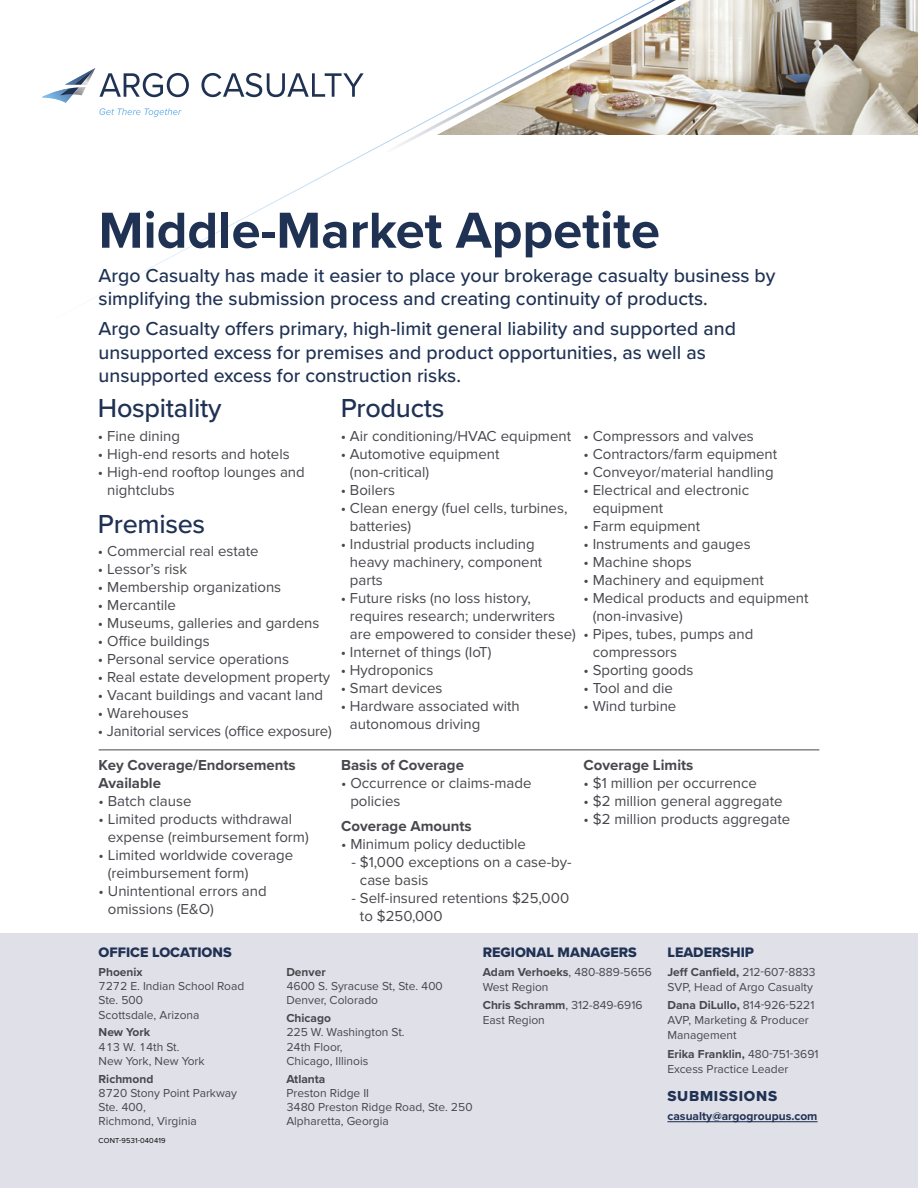
<style>
.page{position:relative;width:918px;height:1188px;background:#fff}
.page>*{position:absolute;margin:0;border:0;box-sizing:border-box;transform-origin:0 0}
.t1{font:700 52.5px "Proxima Nova";color:#203254}
.t2{font:500 27px "Proxima Nova";letter-spacing:-.01em;color:#203254}
.t3{font:500 19.5px/23.4px "Proxima Nova";color:#203254}
.t4{font:15px/18px "Proxima Nova";color:#48474d}
.t5{font:700 15px/18px "Proxima Nova";color:#48474d}
.t6{font:15px "Proxima Nova Extrabld";letter-spacing:.05em;color:#203254}
.t7{font:14.25px "Proxima Nova Extrabld";color:#203254}
.t8{font:12px/14.2px "Proxima Nova";color:#48474d}
.t9{font:700 12px "Proxima Nova";color:#48474d}
.t10{font:700 12px "Proxima Nova";color:#203254}
.t11{font:7.5px "Proxima Nova";letter-spacing:.02em;color:#000}
.s1{font-weight:700}
</style>
<div class="page">
<svg style="left:761px;top:0;width:157px;height:135px;background:#a8a093"></svg>
<svg style="left:41px;top:0;width:720px;height:297px"></svg>
<div style="left:0;top:934px;width:918px;height:254px;background:#e0e0e8"></div>
<svg style="left:42px;top:68px;width:147px;height:49px"></svg>
<svg style="left:201px;top:73px;width:163px;height:24px"></svg>
<hr style="left:667px;top:1121px;width:151px;height:1px;background:#203254">
<hr style="left:99px;top:750px;width:720px;height:1px;background:#48474d">
<h1 class="t1" style="left:99px;top:191px;width:563px">Middle-Market Appetite</h1>
<h3 class="t3" style="left:99px;top:263px;width:679px">Argo Casualty has made it easier to place your brokerage casualty business by simplifying the submission process and creating continuity of products.</h3>
<h3 class="t3" style="left:99px;top:317px;width:639px">Argo Casualty offers primary, high-limit general liability and supported and unsupported excess for premises and product opportunities, as well as unsupported excess for construction risks.</h3>
<h2 class="t2" style="left:98px;top:388px;width:125px">Hospitality</h2>
<p class="t4" style="left:98px;top:427px;width:83px">• Fine dining</p>
<p class="t4" style="left:98px;top:445px;width:193px">• High-end resorts and hotels</p>
<p class="t4" style="left:107px;top:463px;width:199px;text-indent:-9px">• High-end rooftop lounges and nightclubs</p>
<h2 class="t2" style="left:98px;top:504px;width:109px">Premises</h2>
<p class="t4" style="left:98px;top:542px;width:162px">• Commercial real estate</p>
<p class="t4" style="left:98px;top:560px;width:91px">• Lessor’s risk</p>
<p class="t4" style="left:98px;top:578px;width:185px">• Membership organizations</p>
<p class="t4" style="left:98px;top:596px;width:79px">• Mercantile</p>
<p class="t4" style="left:98px;top:614px;width:223px">• Museums, galleries and gardens</p>
<p class="t4" style="left:98px;top:632px;width:113px">• Office buildings</p>
<p class="t4" style="left:98px;top:650px;width:193px">• Personal service operations</p>
<p class="t4" style="left:98px;top:668px;width:234px">• Real estate development property</p>
<p class="t4" style="left:98px;top:686px;width:227px">• Vacant buildings and vacant land</p>
<p class="t4" style="left:98px;top:704px;width:92px">• Warehouses</p>
<p class="t4" style="left:98px;top:722px;width:235px">• Janitorial services (office exposure)</p>
<h2 class="t2" style="left:341px;top:388px;width:105px">Products</h2>
<p class="t4" style="left:341px;top:427px;width:232px">• Air conditioning/HVAC equipment</p>
<p class="t4" style="left:350px;top:445px;width:151px;text-indent:-9px">• Automotive equipment (non-critical)</p>
<p class="t4" style="left:341px;top:481px;width:56px">• Boilers</p>
<p class="t4" style="left:350px;top:499px;width:219px;text-indent:-9px">• Clean energy (fuel cells, turbines, batteries)</p>
<p class="t4" style="left:350px;top:535px;width:194px;text-indent:-9px">• Industrial products including heavy machinery, component parts</p>
<p class="t4" style="left:350px;top:589px;width:227px;text-indent:-9px">• Future risks (no loss history, requires research; underwriters are empowered to consider these)</p>
<p class="t4" style="left:341px;top:643px;width:152px">• Internet of things (IoT)</p>
<p class="t4" style="left:341px;top:661px;width:94px">• Hydroponics</p>
<p class="t4" style="left:341px;top:679px;width:103px">• Smart devices</p>
<p class="t4" style="left:350px;top:697px;width:171px;text-indent:-9px">• Hardware associated with autonomous driving</p>
<p class="t4" style="left:583px;top:427px;width:172px">• Compressors and valves</p>
<p class="t4" style="left:583px;top:445px;width:195px">• Contractors/farm equipment</p>
<p class="t4" style="left:583px;top:463px;width:192px">• Conveyor/material handling</p>
<p class="t4" style="left:593px;top:481px;width:158px;text-indent:-9px">• Electrical and electronic equipment</p>
<p class="t4" style="left:583px;top:517px;width:118px">• Farm equipment</p>
<p class="t4" style="left:583px;top:535px;width:169px">• Instruments and gauges</p>
<p class="t4" style="left:583px;top:553px;width:110px">• Machine shops</p>
<p class="t4" style="left:583px;top:571px;width:182px">• Machinery and equipment</p>
<p class="t4" style="left:593px;top:589px;width:217px;text-indent:-9px">• Medical products and equipment (non-invasive)</p>
<p class="t4" style="left:593px;top:625px;width:162px;text-indent:-9px">• Pipes, tubes, pumps and compressors</p>
<p class="t4" style="left:583px;top:661px;width:112px">• Sporting goods</p>
<p class="t4" style="left:583px;top:679px;width:91px">• Tool and die</p>
<p class="t4" style="left:583px;top:697px;width:94px">• Wind turbine</p>
<p class="t5" style="left:99px;top:756px;width:199px">Key Coverage/Endorsements<br>Available</p>
<p class="t4" style="left:99px;top:792px;width:94px">• Batch clause</p>
<p class="t4" style="left:108px;top:810px;width:202px;text-indent:-9px">• Limited products withdrawal expense (reimbursement form)</p>
<p class="t4" style="left:108px;top:846px;width:187px;text-indent:-9px">• Limited worldwide coverage (reimbursement form)</p>
<p class="t4" style="left:108px;top:882px;width:160px;text-indent:-9px">• Unintentional errors and omissions (E&amp;O)</p>
<p class="t7" style="left:99px;top:941px;width:135px">OFFICE LOCATIONS</p>
<p class="t5" style="left:341px;top:756px;width:124px">Basis of Coverage</p>
<p class="t4" style="left:350px;top:774px;width:183px;text-indent:-9px">• Occurrence or claims-made policies</p>
<p class="t5" style="left:341px;top:816px;width:132px">Coverage Amounts</p>
<p class="t4" style="left:341px;top:835px;width:186px">• Minimum policy deductible</p>
<p class="t4" style="left:360px;top:853px;width:213px;text-indent:-8px">- $1,000 exceptions on a case-by&shy;case basis</p>
<p class="t4" style="left:360px;top:889px;width:211px;text-indent:-8px">- Self-insured retentions $25,000 to $250,000</p>
<p class="t5" style="left:584px;top:756px;width:111px">Coverage Limits</p>
<p class="t4" style="left:584px;top:774px;width:175px">• $1 million per occurrence</p>
<p class="t4" style="left:584px;top:792px;width:200px">• $2 million general aggregate</p>
<p class="t4" style="left:584px;top:810px;width:208px">• $2 million products aggregate</p>
<p class="t7" style="left:483px;top:941px;width:156px">REGIONAL MANAGERS</p>
<p class="t7" style="left:667px;top:941px;width:88px">LEADERSHIP</p>
<p class="t9" style="left:99px;top:963px;width:46px">Phoenix</p>
<p class="t8" style="left:99px;top:979px;width:147px">7272 E. Indian School Road<br>Ste. 500<br>Scottsdale, Arizona</p>
<p class="t9" style="left:99px;top:1023px;width:53px">New York</p>
<p class="t8" style="left:99px;top:1040px;width:108px">413 W. 14th St.<br>New York, New York</p>
<p class="t9" style="left:99px;top:1070px;width:56px">Richmond</p>
<p class="t8" style="left:99px;top:1086px;width:140px">8720 Stony Point Parkway<br>Ste. 400,<br>Richmond, Virginia</p>
<p class="t11" style="left:99px;top:1136px;width:68px">CONT-9531-040419</p>
<p class="t9" style="left:286px;top:963px;width:41px">Denver</p>
<p class="t8" style="left:286px;top:979px;width:158px">4600 S. Syracuse St, Ste. 400<br>Denver, Colorado</p>
<p class="t9" style="left:286px;top:1009px;width:46px">Chicago</p>
<p class="t8" style="left:286px;top:1025px;width:120px">225 W. Washington St.<br>24th Floor,<br>Chicago, Illinois</p>
<p class="t9" style="left:286px;top:1070px;width:41px">Atlanta</p>
<p class="t8" style="left:286px;top:1086px;width:188px">Preston Ridge II<br>3480 Preston Ridge Road, Ste. 250<br>Alpharetta, Georgia</p>
<p class="t8" style="left:483px;top:965px;width:171px;line-height:15px"><span class="s1">Adam Verhoeks</span>, 480-889-5656<br>West Region</p>
<p class="t8" style="left:483px;top:998px;width:161px;line-height:15px"><span class="s1">Chris Schramm</span>, 312-849-6916<br>East Region</p>
<p class="t8" style="left:667px;top:965px;width:150px;line-height:15px"><span class="s1">Jeff Canfield,</span> 212-607-8833<br>SVP, Head of Argo Casualty</p>
<p class="t8" style="left:667px;top:998px;width:148px;line-height:15px"><span class="s1">Dana DiLullo,</span> 814-926-5221<br>AVP, Marketing &amp; Producer<br>Management</p>
<p class="t8" style="left:667px;top:1047px;width:153px;line-height:15px"><span class="s1">Erika Franklin,</span> 480-751-3691<br>Excess Practice Leader</p>
<p class="t6" style="left:667px;top:1085px;width:111px">SUBMISSIONS</p>
<p class="t10" style="left:667px;top:1107px;width:152px">casualty@argogroupus.com</p>
</div>
